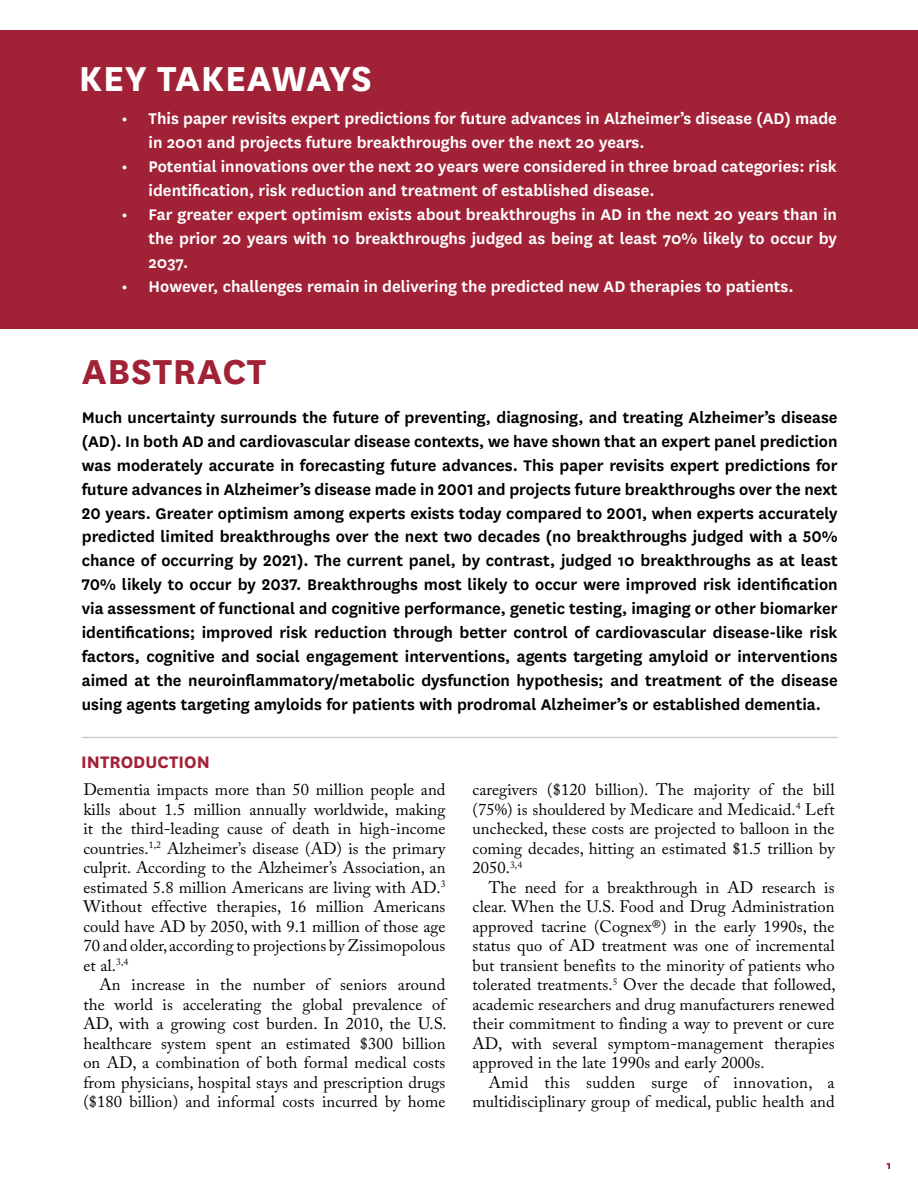
<style>
.page{position:relative;width:918px;height:1188px;background:#fff}
.page>*{position:absolute;margin:0;border:0;box-sizing:border-box;transform-origin:0 0}
.t1{font:700 40.5px "National";letter-spacing:.005em;color:#fff}
.t2{font:700 40.5px "National";letter-spacing:.015em;color:#a12236}
.t3{font:700 19.5px "National";letter-spacing:.005em;color:#a12236}
.t4{font:600 18px/24px "National";color:#000;text-align:justify}
.t5{font:600 18px/24px "National";color:#fff}
.t6{font:16.5px/19.5px "Adobe Caslon Pro";letter-spacing:.005em;color:#000101;text-align:justify}
.t7{font:600 12px "National";color:#a30b35}
</style>
<div class="page">
<div style="left:0;top:30px;width:918px;height:298px;background:#a12236"></div>
<hr style="left:82px;top:737px;width:756px;height:1px;background:#cdcccb">
<h1 class="t1" style="left:79px;top:50px;width:295px">KEY TAKEAWAYS</h1>
<p class="t5" style="left:149px;top:106px;width:690px;text-indent:-27px">• This paper revisits expert predictions for future advances in Alzheimer’s disease (AD) made in 2001 and projects future breakthroughs over the next 20 years.</p>
<p class="t5" style="left:149px;top:154px;width:690px;text-indent:-27px">• Potential innovations over the next 20 years were considered in three broad categories: risk identification, risk reduction and treatment of established disease.</p>
<p class="t5" style="left:149px;top:202px;width:690px;text-align:justify;text-indent:-27px">• Far greater expert optimism exists about breakthroughs in AD in the next 20 years than in the prior 20 years with 10 breakthroughs judged as being at least 70% likely to occur by 2037.</p>
<p class="t5" style="left:122px;top:274px;width:674px">• However, challenges remain in delivering the predicted new AD therapies to patients.</p>
<h1 class="t2" style="left:82px;top:343px;width:186px">ABSTRACT</h1>
<p class="t4" style="left:82px;top:404px;width:757px">Much uncertainty surrounds the future of preventing, diagnosing, and treating Alzheimer’s disease (AD). In both AD and cardiovascular disease contexts, we have shown that an expert panel prediction was moderately accurate in forecasting future advances. This paper revisits expert predictions for future advances in Alzheimer’s disease made in 2001 and projects future breakthroughs over the next 20 years. Greater optimism among experts exists today compared to 2001, when experts accurately predicted limited breakthroughs over the next two decades (no breakthroughs judged with a 50% chance of occurring by 2021). The current panel, by contrast, judged 10 breakthroughs as at least 70% likely to occur by 2037. Breakthroughs most likely to occur were improved risk identification via assessment of functional and cognitive performance, genetic testing, imaging or other biomarker identifications; improved risk reduction through better control of cardiovascular disease-like risk factors, cognitive and social engagement interventions, agents targeting amyloid or interventions aimed at the neuroinflammatory/metabolic dysfunction hypothesis; and treatment of the disease using agents targeting amyloids for patients with prodromal Alzheimer’s or established dementia.</p>
<p class="t3" style="left:81px;top:748px;width:130px">INTRODUCTION</p>
<p class="t6" style="left:83px;top:780px;width:364px">Dementia impacts more than 50 million people and kills about 1.5 million annually worldwide, making it the third-leading cause of death in high-income countries.<sup>1,2</sup> Alzheimer’s disease (AD) is the primary culprit. According to the Alzheimer’s Association, an estimated 5.8 million Americans are living with AD.<sup>3<br></sup>Without effective therapies, 16 million Americans could have AD by 2050, with 9.1 million of those age 70 and older, according to projections by Zissimopolous et al.<sup>3,4</sup></p>
<p class="t6" style="left:83px;top:975px;width:365px;text-indent:16px">An increase in the number of seniors around the world is accelerating the global prevalence of AD, with a growing cost burden. In 2010, the U.S. healthcare system spent an estimated $300 billion on AD, a combination of both formal medical costs from physicians, hospital stays and prescription drugs ($180 billion) and informal costs incurred by home</p>
<p class="t6" style="left:472px;top:780px;width:364px">caregivers ($120 billion). The majority of the bill (75%) is shouldered by Medicare and Medicaid.<sup>4</sup> Left unchecked, these costs are projected to balloon in the coming decades, hitting an estimated $1.5 trillion by 2050.<sup>3,4</sup></p>
<p class="t6" style="left:472px;top:877px;width:365px;text-indent:16px">The need for a breakthrough in AD research is clear. When the U.S. Food and Drug Administration approved tacrine (Cognex®) in the early 1990s, the status quo of AD treatment was one of incremental but transient benefits to the minority of patients who tolerated treatments.<sup>5</sup> Over the decade that followed, academic researchers and drug manufacturers renewed their commitment to finding a way to prevent or cure AD, with several symptom-management therapies approved in the late 1990s and early 2000s.</p>
<p class="t6" style="left:473px;top:1072px;width:364px;text-align:right">Amid this sudden surge of innovation, a multidisciplinary group of medical, public health and</p>
<p class="t7" style="left:887px;top:1157px;width:6px">1</p>
</div>
